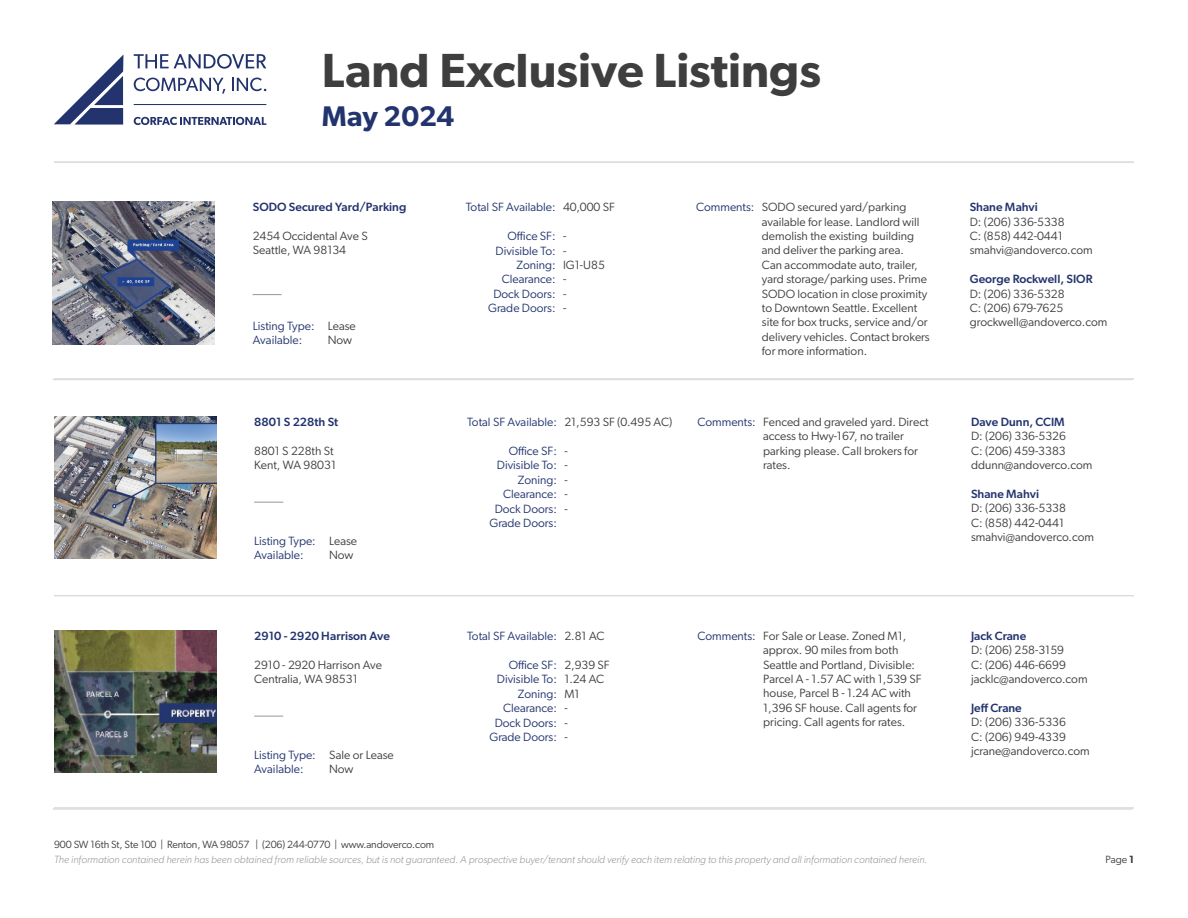
<style>
.page{position:relative;width:1188px;height:918px;background:#fff}
.page>*{position:absolute;margin:0;border:0;box-sizing:border-box;transform-origin:0 0}
.t1{font:600 48px "Gibson";color:#3e3e3f}
.t2{font:600 28.5px "Gibson";color:#22346e}
.t3{font:12px/14.4px "Gibson";color:#3e3e3f}
.t4{font:12px "Gibson";color:#22346e}
.t5{font:500 12px "Gibson";color:#22346e}
.t6{font:italic 300 10.5px "Gibson";color:#939598}
.t7{font:10.5px "Gibson";letter-spacing:-.01em;color:#3e3e3f}
.s1{font-weight:600}
</style>
<div class="page">
<svg style="left:54px;top:55px;width:69px;height:70px"></svg>
<svg style="left:134px;top:54px;width:132px;height:15px"></svg>
<hr style="left:134px;top:104px;width:132px;height:1px;background:#22336d">
<svg style="left:134px;top:117px;width:132px;height:8px"></svg>
<svg style="left:134px;top:78px;width:91px;height:16px"></svg>
<svg style="left:232px;top:78px;width:34px;height:13px"></svg>
<hr style="left:54px;top:162px;width:1080px;height:1px;background:#dcdddf">
<hr style="left:54px;top:378px;width:1080px;height:2px;background:#dcdddf">
<hr style="left:54px;top:595px;width:1080px;height:1px;background:#dcdddf">
<hr style="left:54px;top:807px;width:1080px;height:2px;background:#dcdddf">
<img style="left:54px;top:416px;width:162px;height:143px">
<svg style="left:254px;top:502px;width:29px;height:1px"></svg>
<svg style="left:253px;top:294px;width:29px;height:1px"></svg>
<img style="left:53px;top:202px;width:162px;height:143px">
<svg style="left:122px;top:277px;width:17px;height:28px"></svg>
<hr style="left:53px;top:808px;width:1080px;height:2px;background:#dcdddf">
<hr style="left:53px;top:379px;width:1080px;height:1px;background:#dcdddf">
<img style="left:54px;top:630px;width:162px;height:143px">
<svg style="left:254px;top:716px;width:29px;height:1px"></svg>
<h1 class="t1" style="left:322px;top:42px;width:501px">Land Exclusive Listings</h1>
<h2 class="t2" style="left:322px;top:100px;width:134px">May 2024</h2>
<p class="t5" style="left:253px;top:200px;width:155px">SODO Secured Yard/Parking</p>
<p class="t3" style="left:253px;top:229px;width:116px">2454 Occidental Ave S</p>
<p class="t3" style="left:253px;top:243px;width:95px">Seattle, WA 98134</p>
<p class="t4" style="left:253px;top:319px;width:63px">Listing Type:</p>
<p class="t4" style="left:253px;top:333px;width:51px">Available:</p>
<p class="t3" style="left:328px;top:319px;width:30px">Lease</p>
<p class="t3" style="left:328px;top:333px;width:26px">Now</p>
<p class="t5" style="left:254px;top:415px;width:86px">8801 S 228th St</p>
<p class="t3" style="left:254px;top:443px;width:81px">8801 S 228th St</p>
<p class="t3" style="left:254px;top:458px;width:83px">Kent, WA 98031</p>
<p class="t4" style="left:254px;top:533px;width:63px">Listing Type:</p>
<p class="t4" style="left:254px;top:548px;width:51px">Available:</p>
<p class="t3" style="left:329px;top:533px;width:30px">Lease</p>
<p class="t3" style="left:329px;top:548px;width:26px">Now</p>
<p class="t5" style="left:254px;top:629px;width:137px">2910 - 2920 Harrison Ave</p>
<p class="t3" style="left:254px;top:657px;width:129px">2910 - 2920 Harrison Ave</p>
<p class="t3" style="left:254px;top:672px;width:105px">Centralia, WA 98531</p>
<p class="t4" style="left:254px;top:747px;width:63px">Listing Type:</p>
<p class="t4" style="left:254px;top:762px;width:51px">Available:</p>
<p class="t3" style="left:329px;top:747px;width:66px">Sale or Lease</p>
<p class="t3" style="left:329px;top:762px;width:26px">Now</p>
<p class="t7" style="left:54px;top:838px;width:382px">900 SW 16th St, Ste 100 | Renton, WA 98057 | (206) 244-0770 | www.andoverco.com</p>
<p class="t4" style="left:466px;top:200px;width:91px">Total SF Available:</p>
<p class="t4" style="left:507px;top:229px;width:50px">Office SF:</p>
<p class="t4" style="left:495px;top:243px;width:62px">Divisible To:</p>
<p class="t4" style="left:516px;top:258px;width:41px">Zoning:</p>
<p class="t4" style="left:502px;top:272px;width:55px">Clearance:</p>
<p class="t4" style="left:493px;top:287px;width:64px">Dock Doors:</p>
<p class="t4" style="left:488px;top:301px;width:69px">Grade Doors:</p>
<p class="t3" style="left:563px;top:200px;width:53px">40,000 SF</p>
<p class="t3" style="left:563px;top:229px;width:5px">-</p>
<p class="t3" style="left:563px;top:243px;width:5px">-</p>
<p class="t3" style="left:563px;top:258px;width:43px">IG1-U85</p>
<p class="t3" style="left:563px;top:272px;width:5px">-</p>
<p class="t3" style="left:563px;top:286px;width:5px">-</p>
<p class="t3" style="left:563px;top:301px;width:5px">-</p>
<p class="t4" style="left:467px;top:415px;width:91px">Total SF Available:</p>
<p class="t4" style="left:509px;top:444px;width:50px">Office SF:</p>
<p class="t4" style="left:497px;top:458px;width:62px">Divisible To:</p>
<p class="t4" style="left:518px;top:472px;width:41px">Zoning:</p>
<p class="t4" style="left:503px;top:487px;width:55px">Clearance:</p>
<p class="t4" style="left:495px;top:501px;width:64px">Dock Doors:</p>
<p class="t4" style="left:489px;top:516px;width:69px">Grade Doors:</p>
<p class="t3" style="left:564px;top:415px;width:109px">21,593 SF (0.495 AC)</p>
<p class="t3" style="left:564px;top:444px;width:5px">-</p>
<p class="t3" style="left:564px;top:458px;width:5px">-</p>
<p class="t3" style="left:564px;top:472px;width:5px">-</p>
<p class="t3" style="left:564px;top:487px;width:5px">-</p>
<p class="t3" style="left:564px;top:501px;width:5px">-</p>
<p class="t4" style="left:696px;top:200px;width:60px">Comments:</p>
<p class="t3" style="left:762px;top:200px;width:169px">SODO secured yard/parking available for lease. Landlord will demolish the existing building and deliver the parking area.<br>Can accommodate auto, trailer, yard storage/parking uses. Prime<br>SODO location in close proximity to Downtown Seattle. Excellent site for box trucks, service and/or delivery vehicles. Contact brokers for more information.</p>
<p class="t5" style="left:970px;top:200px;width:70px">Shane Mahvi</p>
<p class="t3" style="left:970px;top:214px;width:96px">D: (206) 336-5338</p>
<p class="t3" style="left:970px;top:229px;width:95px">C: (858) 442-0441</p>
<p class="t3" style="left:970px;top:243px;width:125px">smahvi@andoverco.com</p>
<p class="t5" style="left:970px;top:272px;width:124px">George Rockwell, SIOR</p>
<p class="t3" style="left:970px;top:286px;width:96px">D: (206) 336-5328</p>
<p class="t3" style="left:970px;top:301px;width:95px">C: (206) 679-7625</p>
<p class="t3" style="left:970px;top:315px;width:139px">grockwell@andoverco.com</p>
<p class="t4" style="left:698px;top:415px;width:60px">Comments:</p>
<p class="t3" style="left:763px;top:414px;width:167px">Fenced and graveled yard. Direct access to Hwy-167, no trailer parking please. Call brokers for rates.</p>
<p class="t5" style="left:971px;top:415px;width:95px">Dave Dunn, CCIM</p>
<p class="t3" style="left:971px;top:429px;width:96px">D: (206) 336-5326</p>
<p class="t3" style="left:971px;top:443px;width:96px">C: (206) 459-3383</p>
<p class="t3" style="left:971px;top:458px;width:123px">ddunn@andoverco.com</p>
<p class="t5" style="left:971px;top:487px;width:70px">Shane Mahvi</p>
<p class="t3" style="left:971px;top:501px;width:96px">D: (206) 336-5338</p>
<p class="t3" style="left:971px;top:515px;width:95px">C: (858) 442-0441</p>
<p class="t3" style="left:971px;top:530px;width:125px">smahvi@andoverco.com</p>
<p class="t4" style="left:467px;top:629px;width:91px">Total SF Available:</p>
<p class="t4" style="left:509px;top:658px;width:50px">Office SF:</p>
<p class="t4" style="left:497px;top:672px;width:62px">Divisible To:</p>
<p class="t4" style="left:518px;top:686px;width:41px">Zoning:</p>
<p class="t4" style="left:503px;top:701px;width:55px">Clearance:</p>
<p class="t4" style="left:495px;top:715px;width:64px">Dock Doors:</p>
<p class="t4" style="left:489px;top:730px;width:69px">Grade Doors:</p>
<p class="t3" style="left:564px;top:629px;width:42px">2.81 AC</p>
<p class="t3" style="left:564px;top:657px;width:47px">2,939 SF</p>
<p class="t3" style="left:564px;top:672px;width:42px">1.24 AC</p>
<p class="t3" style="left:564px;top:686px;width:17px">M1</p>
<p class="t3" style="left:564px;top:701px;width:5px">-</p>
<p class="t3" style="left:564px;top:715px;width:5px">-</p>
<p class="t3" style="left:564px;top:729px;width:5px">-</p>
<p class="t4" style="left:698px;top:629px;width:60px">Comments:</p>
<p class="t3" style="left:763px;top:628px;width:160px">For Sale or Lease. Zoned M1, approx. 90 miles from both<br>Seattle and Portland, Divisible:<br>Parcel A - 1.57 AC with 1,539 SF house, Parcel B - 1.24 AC with<br>1,396 SF house. Call agents for pricing. Call agents for rates.</p>
<p class="t5" style="left:971px;top:629px;width:57px">Jack Crane</p>
<p class="t3" style="left:971px;top:643px;width:95px">D: (206) 258-3159</p>
<p class="t3" style="left:971px;top:657px;width:96px">C: (206) 446-6699</p>
<p class="t3" style="left:971px;top:672px;width:118px">jacklc@andoverco.com</p>
<p class="t5" style="left:971px;top:701px;width:52px">Jeff Crane</p>
<p class="t3" style="left:971px;top:715px;width:96px">D: (206) 336-5336</p>
<p class="t3" style="left:971px;top:729px;width:96px">C: (206) 949-4339</p>
<p class="t3" style="left:971px;top:744px;width:120px">jcrane@andoverco.com</p>
<p class="t6" style="left:54px;top:853px;width:875px">The information contained herein has been obtained from reliable sources, but is not guaranteed. A prospective buyer/tenant should verify each item relating to this property and all information contained herein.</p>
<p class="t7" style="left:1106px;top:853px;width:30px">Page <span class="s1">1</span></p>
</div>
